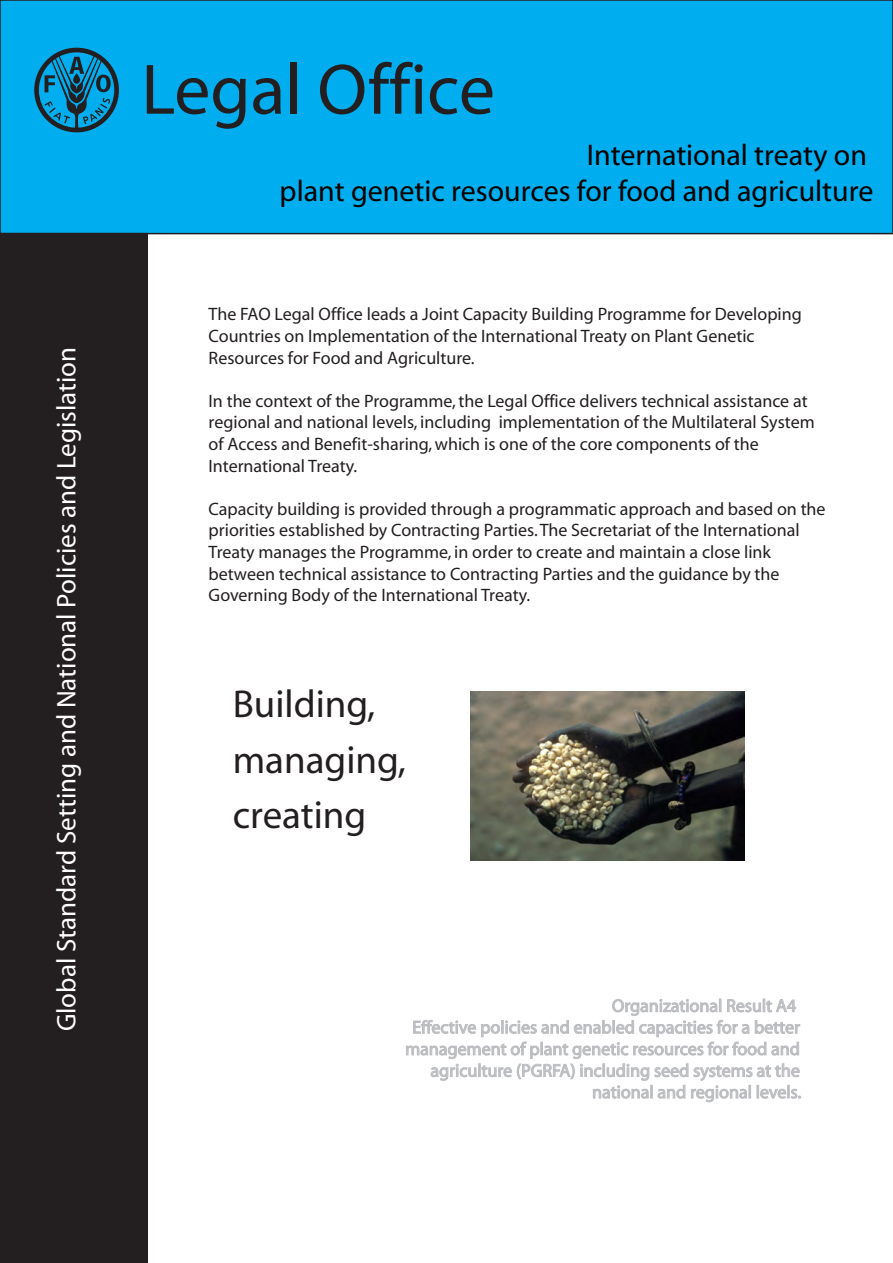
<style>
.page{position:relative;width:893px;height:1263px;background:#fff}
.page>*{position:absolute;margin:0;border:0;box-sizing:border-box;transform-origin:0 0}
.t1{font:72px "Myriad";color:#231f20}
.t2{font:39px/55.5px "Myriad";color:#231f20}
.t3{font:30px/36px "Myriad";color:#000;text-align:right}
.t4{font:27px "Myriad";color:#fff}
.t5{font:18px/21.6px "Myriad";color:#231f20}
.t6{font:18px/21.6px "Myriad";color:#bcbdc0;text-align:right}
</style>
<div class="page">
<div style="left:0;top:0;width:893px;height:234px;background:#00aeef"></div>
<div style="left:0;top:0;width:893px;height:234px;border:2px solid #231f20"></div>
<div style="left:0;top:234px;width:147px;height:1029px;background:#231f20"></div>
<div style="left:0;top:233px;width:148px;height:1030px;border:2px solid #231f20"></div>
<svg style="left:406px;top:998px;width:395px;height:105px"></svg>
<svg style="left:34px;top:48px;width:85px;height:84px"></svg>
<img style="left:470px;top:692px;width:275px;height:169px">
<h3 class="t4" style="left:53px;top:1031px;width:686px;rotate:-90deg">Global Standard Setting and National Policies and Legislation</h3>
<h1 class="t1" style="left:141px;top:54px;width:355px">Legal Office</h1>
<h3 class="t3" style="left:280px;top:138px;width:595px">International treaty on<br>plant genetic resources for food and agriculture</h3>
<p class="t5" style="left:209px;top:304px;width:595px">The FAO Legal Office leads a Joint Capacity Building Programme for Developing<br>Countries on Implementation of the International Treaty on Plant Genetic<br>Resources for Food and Agriculture.</p>
<p class="t5" style="left:209px;top:391px;width:608px">In the context of the Programme, the Legal Office delivers technical assistance at regional and national levels, including implementation of the Multilateral System of Access and Benefit-sharing, which is one of the core components of the International Treaty.</p>
<p class="t5" style="left:209px;top:499px;width:619px">Capacity building is provided through a programmatic approach and based on the priorities established by Contracting Parties. The Secretariat of the International Treaty manages the Programme, in order to create and maintain a close link between technical assistance to Contracting Parties and the guidance by the Governing Body of the International Treaty.</p>
<h2 class="t2" style="left:233px;top:678px;width:175px">Building, managing, creating</h2>
<p class="t6" style="left:405px;top:996px;width:398px">Organizational Result A4<br>Effective policies and enabled capacities for a better management of plant genetic resources for food and agriculture (PGRFA) including seed systems at the national and regional levels.</p>
</div>
